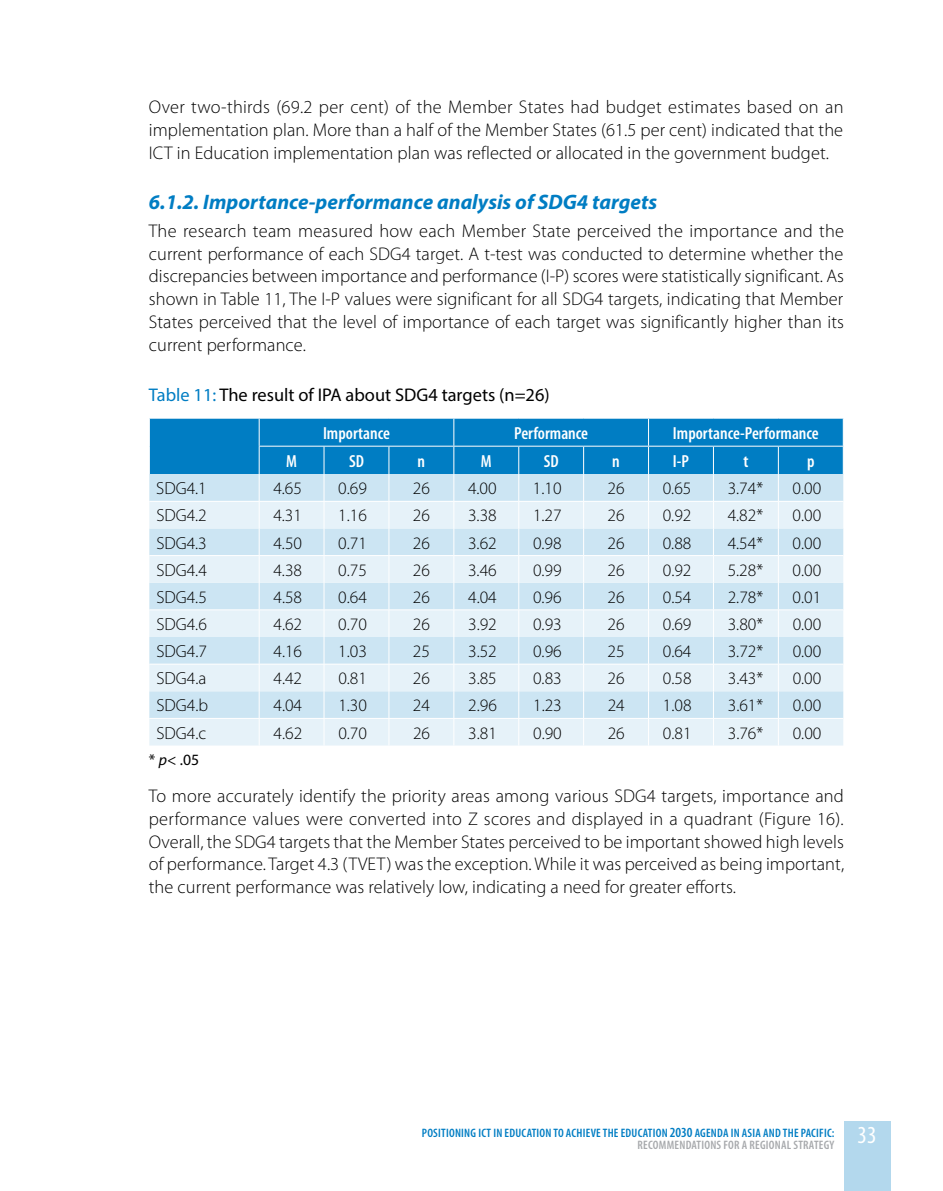
<style>
.page{position:relative;width:943px;height:1191px;background:#fff}
.page>*{position:absolute;margin:0;border:0;box-sizing:border-box;transform-origin:0 0}
.t1{font:italic 700 21px "Myriad Pro";color:#007dc3}
.t2{font:300 18.38px/22.8px "Myriad Pro";letter-spacing:.005em;color:#000;text-align:justify}
.t3{font:18.38px "Myriad Pro";color:#000}
.t4{font:300 17.5px "Myriad Pro";color:#000}
.t5{font:600 condensed 17.5px "Myriad Pro";color:#fff}
.t6{font:15.75px "Myriad Pro";color:#000}
.t7{font:600 condensed 12.25px/12.2px "Myriad Pro";letter-spacing:.02em;color:#007dc3}
.s1{color:#007dc3}
.s2{font-style:italic}
.s3{font-size:14px}
.s4{color:#a7a9ac}
</style>
<div class="page">
<div style="left:843px;top:1120px;width:47px;height:71px;background:#b3d8ed"></div>
<svg style="left:149px;top:418px;width:694px;height:327px;background:#b6d9ed"></svg>
<p class="t2" style="left:149px;top:95px;width:696px">Over two-thirds (69.2 per cent) of the Member States had budget estimates based on an implementation plan. More than a half of the Member States (61.5 per cent) indicated that the ICT in Education implementation plan was reflected or allocated in the government budget.</p>
<p class="t1" style="left:149px;top:188px;width:510px">6.1.2. Importance-performance analysis of SDG4 targets</p>
<p class="t2" style="left:149px;top:219px;width:696px">The research team measured how each Member State perceived the importance and the current performance of each SDG4 target. A t-test was conducted to determine whether the discrepancies between importance and performance (I-P) scores were statistically significant. As shown in Table 11, The I-P values were significant for all SDG4 targets, indicating that Member States perceived that the level of importance of each target was significantly higher than its current performance.</p>
<p class="t3" style="left:149px;top:383px;width:402px"><span class="s1">Table 11:</span> The result of IPA about SDG4 targets (n=26)</p>
<p class="t5" style="left:323px;top:422px;width:68px">Importance</p>
<p class="t5" style="left:514px;top:422px;width:75px">Performance</p>
<p class="t5" style="left:673px;top:422px;width:147px">Importance-Performance</p>
<p class="t5" style="left:286px;top:450px;width:12px">M</p>
<p class="t5" style="left:349px;top:450px;width:16px">SD</p>
<p class="t5" style="left:417px;top:450px;width:9px">n</p>
<p class="t5" style="left:481px;top:450px;width:12px">M</p>
<p class="t5" style="left:544px;top:450px;width:16px">SD</p>
<p class="t5" style="left:612px;top:450px;width:9px">n</p>
<p class="t5" style="left:673px;top:450px;width:18px">I-P</p>
<p class="t5" style="left:743px;top:450px;width:7px">t</p>
<p class="t5" style="left:807px;top:450px;width:9px">p</p>
<p class="t4" style="left:156px;top:478px;width:52px">SDG4.1</p>
<p class="t4" style="left:273px;top:478px;width:30px">4.65</p>
<p class="t4" style="left:338px;top:478px;width:30px">0.69</p>
<p class="t4" style="left:413px;top:478px;width:19px">26</p>
<p class="t4" style="left:468px;top:478px;width:30px">4.00</p>
<p class="t4" style="left:533px;top:478px;width:30px">1.10</p>
<p class="t4" style="left:607px;top:478px;width:19px">26</p>
<p class="t4" style="left:662px;top:478px;width:30px">0.65</p>
<p class="t4" style="left:727px;top:478px;width:37px">3.74*</p>
<p class="t4" style="left:792px;top:478px;width:30px">0.00</p>
<p class="t4" style="left:156px;top:505px;width:52px">SDG4.2</p>
<p class="t4" style="left:273px;top:505px;width:30px">4.31</p>
<p class="t4" style="left:338px;top:505px;width:30px">1.16</p>
<p class="t4" style="left:413px;top:505px;width:19px">26</p>
<p class="t4" style="left:468px;top:505px;width:30px">3.38</p>
<p class="t4" style="left:533px;top:505px;width:30px">1.27</p>
<p class="t4" style="left:607px;top:505px;width:19px">26</p>
<p class="t4" style="left:662px;top:505px;width:30px">0.92</p>
<p class="t4" style="left:727px;top:505px;width:37px">4.82*</p>
<p class="t4" style="left:792px;top:505px;width:30px">0.00</p>
<p class="t4" style="left:156px;top:532px;width:52px">SDG4.3</p>
<p class="t4" style="left:273px;top:532px;width:30px">4.50</p>
<p class="t4" style="left:338px;top:532px;width:30px">0.71</p>
<p class="t4" style="left:413px;top:532px;width:19px">26</p>
<p class="t4" style="left:468px;top:532px;width:30px">3.62</p>
<p class="t4" style="left:533px;top:532px;width:30px">0.98</p>
<p class="t4" style="left:607px;top:532px;width:19px">26</p>
<p class="t4" style="left:662px;top:532px;width:30px">0.88</p>
<p class="t4" style="left:727px;top:532px;width:37px">4.54*</p>
<p class="t4" style="left:792px;top:532px;width:30px">0.00</p>
<p class="t4" style="left:156px;top:559px;width:52px">SDG4.4</p>
<p class="t4" style="left:273px;top:559px;width:30px">4.38</p>
<p class="t4" style="left:338px;top:559px;width:30px">0.75</p>
<p class="t4" style="left:413px;top:559px;width:19px">26</p>
<p class="t4" style="left:468px;top:559px;width:30px">3.46</p>
<p class="t4" style="left:533px;top:559px;width:30px">0.99</p>
<p class="t4" style="left:607px;top:559px;width:19px">26</p>
<p class="t4" style="left:662px;top:559px;width:30px">0.92</p>
<p class="t4" style="left:727px;top:559px;width:37px">5.28*</p>
<p class="t4" style="left:792px;top:559px;width:30px">0.00</p>
<p class="t4" style="left:156px;top:586px;width:52px">SDG4.5</p>
<p class="t4" style="left:273px;top:586px;width:30px">4.58</p>
<p class="t4" style="left:338px;top:586px;width:30px">0.64</p>
<p class="t4" style="left:413px;top:586px;width:19px">26</p>
<p class="t4" style="left:468px;top:586px;width:30px">4.04</p>
<p class="t4" style="left:533px;top:586px;width:30px">0.96</p>
<p class="t4" style="left:607px;top:586px;width:19px">26</p>
<p class="t4" style="left:662px;top:586px;width:30px">0.54</p>
<p class="t4" style="left:727px;top:586px;width:37px">2.78*</p>
<p class="t4" style="left:792px;top:586px;width:30px">0.01</p>
<p class="t4" style="left:156px;top:613px;width:52px">SDG4.6</p>
<p class="t4" style="left:273px;top:613px;width:30px">4.62</p>
<p class="t4" style="left:338px;top:613px;width:30px">0.70</p>
<p class="t4" style="left:413px;top:613px;width:19px">26</p>
<p class="t4" style="left:468px;top:613px;width:30px">3.92</p>
<p class="t4" style="left:533px;top:613px;width:30px">0.93</p>
<p class="t4" style="left:607px;top:613px;width:19px">26</p>
<p class="t4" style="left:663px;top:613px;width:30px">0.69</p>
<p class="t4" style="left:727px;top:613px;width:37px">3.80*</p>
<p class="t4" style="left:792px;top:613px;width:30px">0.00</p>
<p class="t4" style="left:156px;top:641px;width:52px">SDG4.7</p>
<p class="t4" style="left:273px;top:641px;width:30px">4.16</p>
<p class="t4" style="left:338px;top:641px;width:30px">1.03</p>
<p class="t4" style="left:413px;top:641px;width:19px">25</p>
<p class="t4" style="left:468px;top:641px;width:30px">3.52</p>
<p class="t4" style="left:533px;top:641px;width:30px">0.96</p>
<p class="t4" style="left:607px;top:641px;width:19px">25</p>
<p class="t4" style="left:663px;top:641px;width:30px">0.64</p>
<p class="t4" style="left:727px;top:641px;width:37px">3.72*</p>
<p class="t4" style="left:792px;top:641px;width:30px">0.00</p>
<p class="t4" style="left:156px;top:668px;width:51px">SDG4.a</p>
<p class="t4" style="left:273px;top:668px;width:30px">4.42</p>
<p class="t4" style="left:338px;top:668px;width:30px">0.81</p>
<p class="t4" style="left:413px;top:668px;width:19px">26</p>
<p class="t4" style="left:468px;top:668px;width:30px">3.85</p>
<p class="t4" style="left:533px;top:668px;width:30px">0.83</p>
<p class="t4" style="left:607px;top:668px;width:19px">26</p>
<p class="t4" style="left:663px;top:668px;width:30px">0.58</p>
<p class="t4" style="left:727px;top:668px;width:37px">3.43*</p>
<p class="t4" style="left:792px;top:668px;width:30px">0.00</p>
<p class="t4" style="left:156px;top:695px;width:53px">SDG4.b</p>
<p class="t4" style="left:273px;top:695px;width:30px">4.04</p>
<p class="t4" style="left:338px;top:695px;width:30px">1.30</p>
<p class="t4" style="left:413px;top:695px;width:19px">24</p>
<p class="t4" style="left:468px;top:695px;width:30px">2.96</p>
<p class="t4" style="left:533px;top:695px;width:30px">1.23</p>
<p class="t4" style="left:607px;top:695px;width:19px">24</p>
<p class="t4" style="left:663px;top:695px;width:30px">1.08</p>
<p class="t4" style="left:727px;top:695px;width:37px">3.61*</p>
<p class="t4" style="left:792px;top:695px;width:30px">0.00</p>
<p class="t4" style="left:156px;top:722px;width:51px">SDG4.c</p>
<p class="t4" style="left:273px;top:722px;width:30px">4.62</p>
<p class="t4" style="left:338px;top:722px;width:30px">0.70</p>
<p class="t4" style="left:413px;top:722px;width:19px">26</p>
<p class="t4" style="left:468px;top:722px;width:30px">3.81</p>
<p class="t4" style="left:533px;top:722px;width:30px">0.90</p>
<p class="t4" style="left:607px;top:722px;width:19px">26</p>
<p class="t4" style="left:663px;top:722px;width:30px">0.81</p>
<p class="t4" style="left:727px;top:722px;width:37px">3.76*</p>
<p class="t4" style="left:792px;top:722px;width:30px">0.00</p>
<p class="t6" style="left:149px;top:749px;width:52px">* <span class="s2">p</span>&lt; .05</p>
<p class="t2" style="left:149px;top:784px;width:696px">To more accurately identify the priority areas among various SDG4 targets, importance and performance values were converted into Z scores and displayed in a quadrant (Figure 16).<br>Overall, the SDG4 targets that the Member States perceived to be important showed high levels of performance. Target 4.3 (TVET) was the exception. While it was perceived as being important, the current performance was relatively low, indicating a need for greater efforts.</p>
<p class="t7" style="left:637px;top:1126px;width:240px;text-indent:-216px">POSITIONING ICT IN EDUCATION TO ACHIEVE THE EDUCATION <span class="s3">2030</span> AGENDA IN ASIA AND THE PACIFIC:<br><span class="s4">RECOMMENDATIONS FOR A REGIONAL STRATEGY</span> <sup>33</sup></p>
</div>
